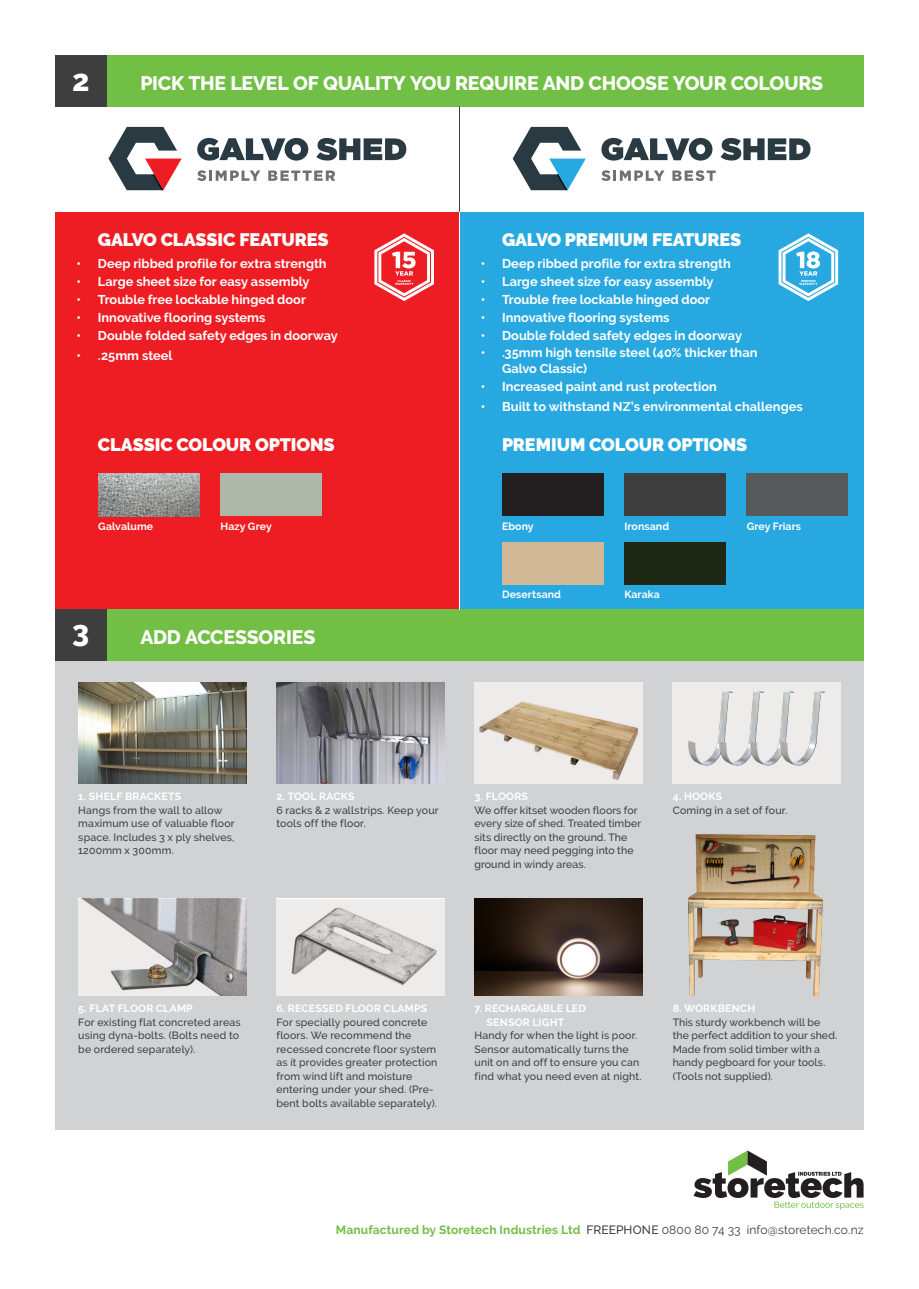
<style>
.page{position:relative;width:919px;height:1289px;background:#fff}
.page>*{position:absolute;margin:0;border:0;box-sizing:border-box;transform-origin:0 0}
.t1{font:800 30px "Raleway";color:#fff}
.t2{font:800 19.5px "Raleway";letter-spacing:-.01em;color:#fff}
.t3{font:900 18px "Raleway";letter-spacing:-.005em;color:#fff}
.t4{font:700 12.75px/15.8px "Raleway";color:#fff}
.t5{font:700 12px "Raleway";letter-spacing:.01em;color:#71bf44}
.t6{font:500 10.5px/13.5px "Raleway";letter-spacing:.015em;color:#3e3e3f}
.t7{font:700 10.5px/13.5px "Raleway";letter-spacing:.015em;color:#fff}
.s1{font-weight:500;color:#3e3e3f}
.s2{font-weight:400;color:#3e3e3f}
</style>
<div class="page">
<svg style="left:693px;top:1150px;width:170px;height:59px"></svg>
<div style="left:55px;top:55px;width:808px;height:51px;background:#71bf44"></div>
<div style="left:55px;top:55px;width:51px;height:51px;background:#3e3e3f"></div>
<div style="left:55px;top:661px;width:808px;height:468px;background:#d1d2d4"></div>
<div style="left:55px;top:212px;width:404px;height:399px;background:#ee1d23"></div>
<div style="left:459px;top:212px;width:404px;height:399px;background:#27a8e0"></div>
<div style="left:502px;top:473px;width:101px;height:43px;background:#231f20"></div>
<div style="left:624px;top:473px;width:101px;height:43px;background:#3e3e3f"></div>
<div style="left:746px;top:473px;width:101px;height:43px;background:#57585a"></div>
<div style="left:55px;top:609px;width:808px;height:52px;background:#71bf44"></div>
<div style="left:55px;top:609px;width:51px;height:52px;background:#3e3e3f"></div>
<img style="left:98px;top:473px;width:101px;height:43px">
<div style="left:220px;top:473px;width:101px;height:43px;background:#aeb8aa"></div>
<hr style="left:459px;top:106px;width:1px;height:106px;background:#3e3e3f">
<hr style="left:459px;top:212px;width:1px;height:397px;background:#fff">
<svg style="left:778px;top:233px;width:60px;height:68px"></svg>
<svg style="left:374px;top:233px;width:60px;height:68px"></svg>
<div style="left:502px;top:541px;width:101px;height:43px;background:#d2b995"></div>
<div style="left:624px;top:541px;width:101px;height:43px;background:#1e2815"></div>
<svg style="left:108px;top:127px;width:74px;height:63px"></svg>
<svg style="left:197px;top:138px;width:111px;height:23px"></svg>
<svg style="left:316px;top:138px;width:90px;height:22px"></svg>
<svg style="left:197px;top:170px;width:63px;height:11px"></svg>
<svg style="left:268px;top:170px;width:67px;height:11px"></svg>
<svg style="left:512px;top:127px;width:73px;height:63px"></svg>
<svg style="left:601px;top:138px;width:111px;height:23px"></svg>
<svg style="left:720px;top:138px;width:90px;height:22px"></svg>
<svg style="left:601px;top:170px;width:63px;height:11px"></svg>
<svg style="left:672px;top:170px;width:43px;height:11px"></svg>
<img style="left:474px;top:898px;width:168px;height:97px">
<svg style="left:276px;top:898px;width:168px;height:97px;fill:#eeebeb"></svg>
<svg style="left:78px;top:898px;width:168px;height:97px;background:#b0aeae"></svg>
<img style="left:688px;top:834px;width:134px;height:162px">
<img style="left:78px;top:682px;width:168px;height:101px">
<img style="left:276px;top:682px;width:168px;height:101px">
<div style="left:672px;top:682px;width:168px;height:101px;background:#eeebeb"></div>
<img style="left:688px;top:740px;width:27px;height:26px">
<img style="left:715px;top:691px;width:31px;height:75px">
<img style="left:746px;top:691px;width:30px;height:75px">
<img style="left:776px;top:691px;width:50px;height:75px">
<svg style="left:474px;top:682px;width:168px;height:101px;background:#dcd1c3"></svg>
<h1 class="t1" style="left:72px;top:64px;width:19px">2</h1>
<h2 class="t2" style="left:140px;top:72px;width:684px">PICK THE LEVEL OF QUALITY YOU REQUIRE AND CHOOSE YOUR COLOURS</h2>
<h3 class="t3" style="left:98px;top:229px;width:232px">GALVO CLASSIC FEATURES</h3>
<p class="t4" style="left:77px;top:256px;width:251px">• Deep ribbed profile for extra strength</p>
<p class="t4" style="left:77px;top:273px;width:234px">• Large sheet size for easy assembly</p>
<p class="t4" style="left:77px;top:291px;width:231px">• Trouble free lockable hinged door</p>
<p class="t4" style="left:77px;top:309px;width:190px">• Innovative flooring systems</p>
<p class="t4" style="left:77px;top:327px;width:263px">• Double folded safety edges in doorway</p>
<p class="t4" style="left:77px;top:347px;width:97px">• .25mm steel</p>
<h3 class="t3" style="left:98px;top:434px;width:238px">CLASSIC COLOUR OPTIONS</h3>
<h3 class="t3" style="left:502px;top:229px;width:241px">GALVO PREMIUM FEATURES</h3>
<p class="t4" style="left:480px;top:256px;width:251px">• Deep ribbed profile for extra strength</p>
<p class="t4" style="left:480px;top:273px;width:234px">• Large sheet size for easy assembly</p>
<p class="t4" style="left:480px;top:291px;width:231px">• Trouble free lockable hinged door</p>
<p class="t4" style="left:480px;top:309px;width:190px">• Innovative flooring systems</p>
<p class="t4" style="left:480px;top:327px;width:263px">• Double folded safety edges in doorway</p>
<p class="t4" style="left:502px;top:345px;width:257px;text-indent:-21px">• .35mm high tensile steel (40% thicker than<br>Galvo Classic)</p>
<p class="t4" style="left:480px;top:379px;width:237px">• Increased paint and rust protection</p>
<p class="t4" style="left:480px;top:399px;width:323px">• Built to withstand NZ’s environmental challenges</p>
<h3 class="t3" style="left:502px;top:434px;width:247px">PREMIUM COLOUR OPTIONS</h3>
<p class="t7" style="left:98px;top:520px;width:56px">Galvalume</p>
<p class="t7" style="left:220px;top:520px;width:53px">Hazy Grey</p>
<p class="t7" style="left:502px;top:520px;width:33px">Ebony</p>
<p class="t7" style="left:624px;top:520px;width:46px">Ironsand</p>
<p class="t7" style="left:746px;top:520px;width:56px">Grey Friars</p>
<h1 class="t1" style="left:72px;top:614px;width:19px">3</h1>
<h2 class="t2" style="left:140px;top:626px;width:177px">ADD ACCESSORIES</h2>
<p class="t7" style="left:502px;top:588px;width:60px">Desertsand</p>
<p class="t7" style="left:624px;top:588px;width:37px">Karaka</p>
<p class="t7" style="left:78px;top:789px;width:104px">1. SHELF BRACKETS</p>
<p class="t6" style="left:78px;top:803px;width:158px">Hangs from the wall to allow maximum use of valuable floor space. Includes 3 x ply shelves,<br>1200mm x 300mm.</p>
<p class="t7" style="left:276px;top:789px;width:80px">2. TOOL RACKS</p>
<p class="t6" style="left:276px;top:803px;width:164px">6 racks &amp; 2 wallstrips. Keep your tools off the floor.</p>
<p class="t7" style="left:474px;top:789px;width:55px">3. FLOORS</p>
<p class="t6" style="left:474px;top:803px;width:168px">We offer kitset wooden floors for every size of shed. Treated timber sits directly on the ground. The floor may need pegging into the ground in windy areas.</p>
<p class="t7" style="left:672px;top:789px;width:51px">4. HOOKS</p>
<p class="t6" style="left:672px;top:803px;width:116px">Coming in a set of four.</p>
<p class="t7" style="left:78px;top:1001px;width:116px">5. FLAT FLOOR CLAMP</p>
<p class="t6" style="left:78px;top:1015px;width:164px">For existing flat concreted areas using dyna-bolts. (Bolts need to be ordered separately).</p>
<p class="t7" style="left:276px;top:1001px;width:152px">6. RECESSED FLOOR CLAMPS</p>
<p class="t6" style="left:276px;top:1015px;width:162px">For specially poured concrete floors. We recommend the recessed concrete floor system as it provides greater protection from wind lift and moisture entering under your shed. (Pre&shy;bent bolts available separately).</p>
<p class="t7" style="left:486px;top:1001px;width:101px;text-indent:-12px">7. RECHARGABLE LED<br>SENSOR LIGHT</p>
<p class="t6" style="left:474px;top:1028px;width:168px">Handy for when the light is poor.<br>Sensor automatically turns the unit on and off to ensure you can find what you need even at night.</p>
<p class="t7" style="left:672px;top:1001px;width:84px">8. WORKBENCH</p>
<p class="t6" style="left:672px;top:1015px;width:166px">This sturdy workbench will be the perfect addition to your shed.<br>Made from solid timber with a handy pegboard for your tools. (Tools not supplied).</p>
<p class="t5" style="left:336px;top:1222px;width:529px">Manufactured by Storetech Industries Ltd <span class="s1">FREEPHONE</span> <span class="s2">0800 80 74 33 info@storetech.co.nz</span></p>
</div>
